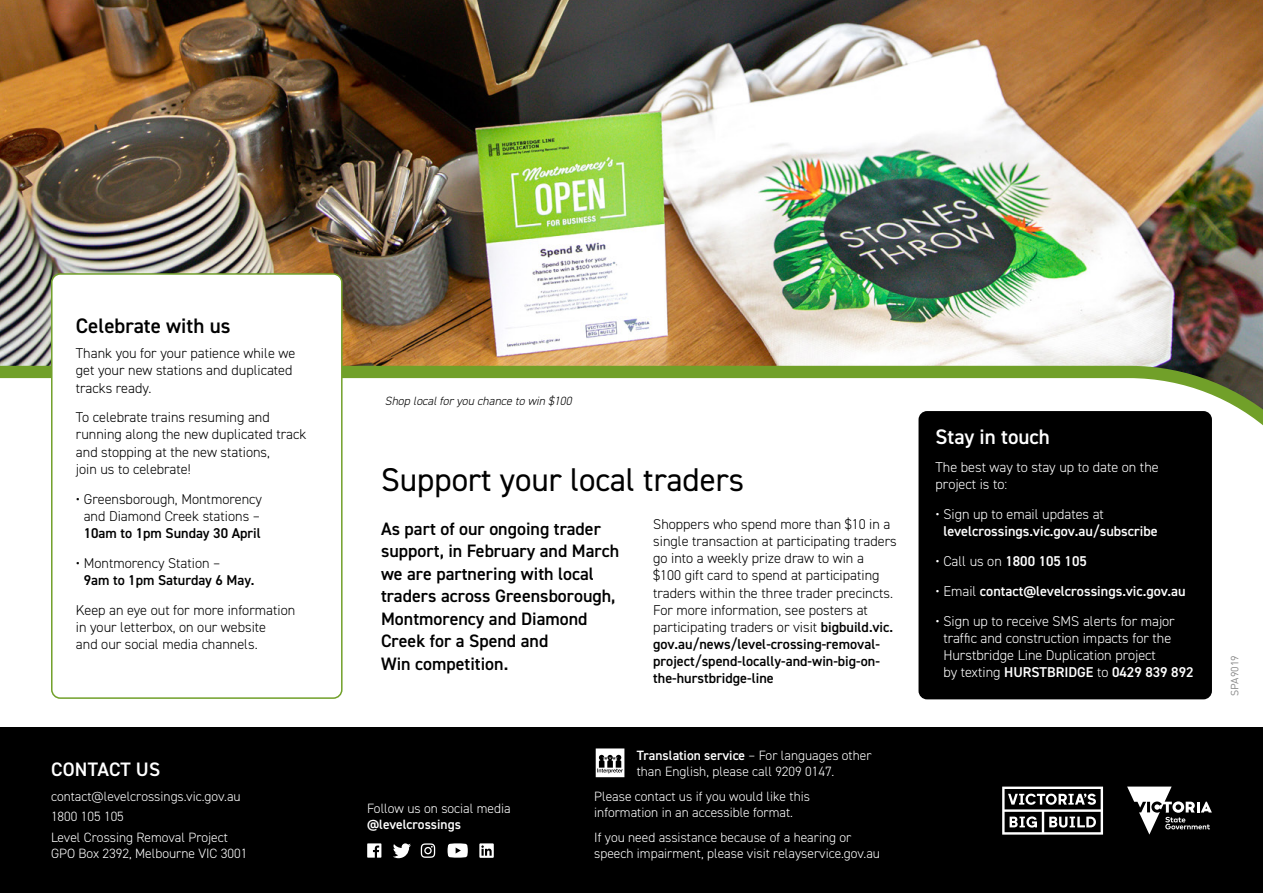
<style>
.page{position:relative;width:1263px;height:893px;background:#fff}
.page>*{position:absolute;margin:0;border:0;box-sizing:border-box;transform-origin:0 0}
.t1{font:33px "DIN2014";color:#000}
.t2{font:600 21px "DIN2014";color:#000}
.t3{font:600 21px "DIN2014";color:#fff}
.t4{font:600 19.5px "DIN2014";letter-spacing:.005em;color:#fff}
.t5{font:600 18px/22.5px "DIN2014";color:#000}
.t6{font:300 14.25px/17.1px "DIN2014";color:#000}
.t7{font:300 14.25px/17.1px "DIN2014";color:#fff}
.t8{font:600 14.25px "DIN2014";color:#fff}
.t9{font:600 14.25px "DIN2014";color:#000}
.t10{font:300 13.5px/16.2px "DIN2014";color:#fff}
.t11{font:600 13.5px "DIN2014";color:#fff}
.t12{font:italic 300 12px "DIN2014";color:#000}
.t13{font:10.5px "DIN Round OT";color:#878787}
.s1{font-weight:600}
.s2{font-weight:300}
</style>
<div class="page">
<img style="left:0;top:0;width:1263px;height:366px">
<svg style="left:0;top:366px;width:1263px;height:60px"></svg>
<div style="left:918px;top:411px;width:294px;height:288px;background:#000;border-radius:9px"></div>
<div style="left:52px;top:274px;width:290px;height:424px;background:#fff;border-radius:9px"></div>
<div style="left:51px;top:273px;width:292px;height:426px;border:2px solid #71a029;border-radius:9px"></div>
<div style="left:0;top:728px;width:1263px;height:165px;background:#000"></div>
<svg style="left:393px;top:843px;width:18px;height:15px"></svg>
<svg style="left:367px;top:843px;width:14px;height:15px"></svg>
<svg style="left:421px;top:843px;width:14px;height:15px"></svg>
<svg style="left:448px;top:843px;width:20px;height:15px"></svg>
<svg style="left:479px;top:843px;width:15px;height:15px"></svg>
<svg style="left:596px;top:748px;width:28px;height:29px"></svg>
<svg style="left:1002px;top:787px;width:101px;height:48px"></svg>
<svg style="left:1127px;top:787px;width:85px;height:48px"></svg>
<h2 class="t2" style="left:76px;top:312px;width:156px">Celebrate with us</h2>
<p class="t6" style="left:76px;top:345px;width:221px">Thank you for your patience while we get your new stations and duplicated tracks ready.</p>
<p class="t6" style="left:76px;top:409px;width:232px">To celebrate trains resuming and running along the new duplicated track and stopping at the new stations,<br>join us to celebrate!</p>
<p class="t6" style="left:76px;top:490px;width:188px;text-align:center">• Greensborough, Montmorency and Diamond Creek stations –</p>
<p class="t9" style="left:84px;top:523px;width:179px">10am to 1pm Sunday 30 April</p>
<p class="t6" style="left:76px;top:554px;width:146px">• Montmorency Station –</p>
<p class="t9" style="left:84px;top:570px;width:172px">9am to 1pm Saturday 6 May.</p>
<p class="t6" style="left:76px;top:601px;width:221px">Keep an eye out for more information in your letterbox, on our website<br>and our social media channels.</p>
<h3 class="t4" style="left:51px;top:757px;width:111px">CONTACT US</h3>
<p class="t10" style="left:51px;top:786px;width:191px;line-height:20.4px">contact@levelcrossings.vic.gov.au<br>1800 105 105<br>Level Crossing Removal Project</p>
<p class="t10" style="left:51px;top:845px;width:198px">GPO Box 2392, Melbourne VIC 3001</p>
<p class="t12" style="left:385px;top:394px;width:191px">Shop localforyou chance to win $100</p>
<h1 class="t1" style="left:381px;top:459px;width:365px">Support your local traders</h1>
<p class="t5" style="left:381px;top:517px;width:240px">As part of our ongoing trader support, in February and March we are partnering with local traders across Greensborough,<br>Montmorency and Diamond<br>Creek for a Spend and<br>Win competition.</p>
<p class="t6" style="left:653px;top:516px;width:245px">Shoppers who spend more than $10 in a single transaction at participating traders go into a weekly prize draw to win a<br>$100 gift card to spend at participating traders within the three trader precincts.<br>For more information, see posters at participating traders or visit <span class="s1">bigbuild.vic. gov.au/news/level-crossing-removal&shy;project/spend-locally-and-win-big-on&shy;the-hurstbridge-line</span></p>
<p class="t10" style="left:367px;top:800px;width:145px">Follow us on social media</p>
<p class="t11" style="left:367px;top:815px;width:95px">@levelcrossings</p>
<p class="t10" style="left:637px;top:747px;width:236px"><span class="s1">Translation service</span> – For languages other than English, please call 9209 0147.</p>
<p class="t10" style="left:594px;top:788px;width:217px">Please contact us if you would like this information in an accessible format.</p>
<p class="t10" style="left:594px;top:829px;width:287px">If you need assistance because of a hearing or speech impairment, please visit relayservice.gov.au</p>
<h2 class="t3" style="left:935px;top:423px;width:116px">Stay in touch</h2>
<p class="t7" style="left:935px;top:459px;width:225px">The best way to stay up to date on the project is to:</p>
<p class="t7" style="left:935px;top:506px;width:170px">• Sign up to email updates at</p>
<p class="t8" style="left:943px;top:522px;width:216px">levelcrossings.vic.gov.au/subscribe</p>
<p class="t8" style="left:935px;top:552px;width:153px"><span class="s2">• Call us on</span> 1800 105 105</p>
<p class="t8" style="left:935px;top:582px;width:252px"><span class="s2">• Email</span> contact@levelcrossings.vic.gov.au</p>
<p class="t7" style="left:943px;top:612px;width:252px;text-indent:-8px">• Sign up to receive SMS alerts for major traffic and construction impacts for the Hurstbridge Line Duplication project<br>by texting <span class="s1">HURSTBRIDGE</span> to <span class="s1">0429 839 892</span></p>
<p class="t13" style="left:1228px;top:696px;width:42px;rotate:-90deg">SPA9019</p>
</div>
